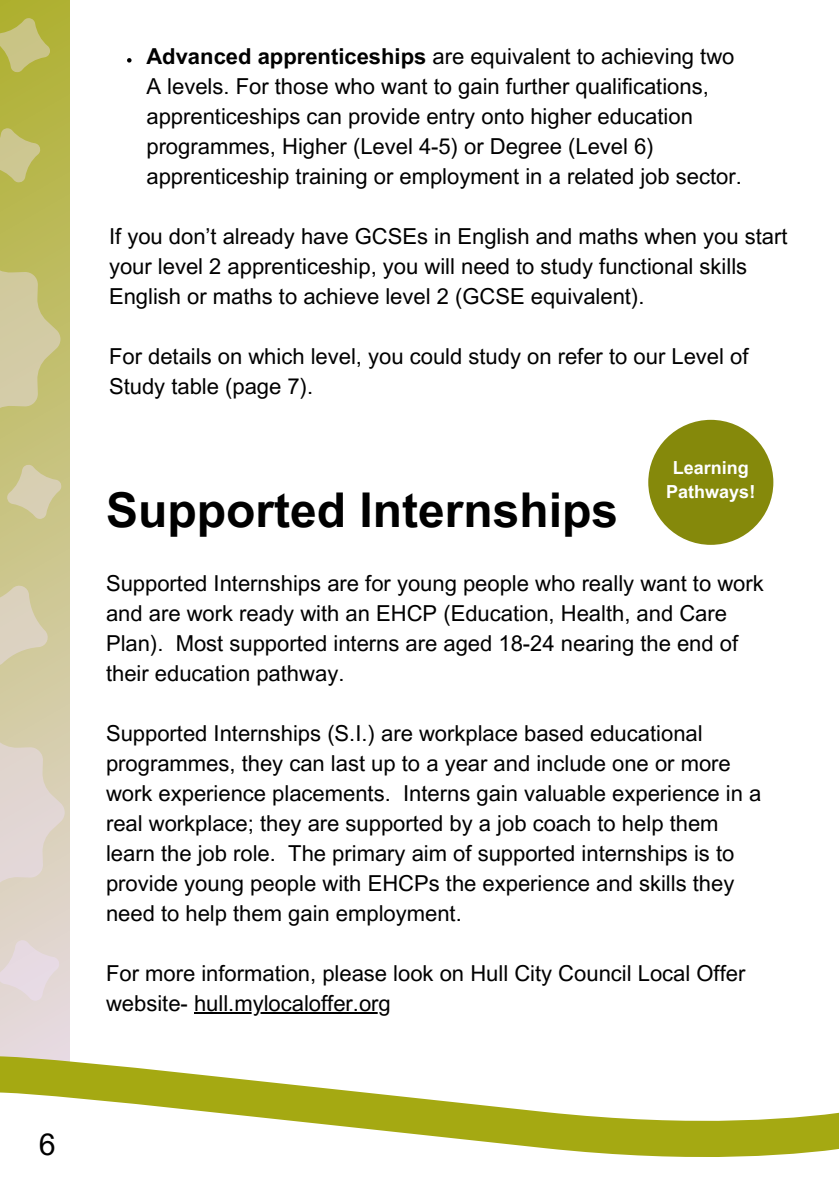
<style>
.page{position:relative;width:839px;height:1191px;background:#fff}
.page>*{position:absolute;margin:0;border:0;box-sizing:border-box;transform-origin:0 0}
.t1{font:700 48px "Arial MT Pro";color:#000}
.t2{font:30.2px "Arial MT Pro";color:#000}
.t3{font:22px/30px "Arial MT Pro";color:#000}
.t4{font:700 18px/24px "Arial MT Pro";color:#fff;text-align:center}
.s1{font-weight:700}
</style>
<div class="page">
<svg style="left:0;top:0;width:70px;height:1056px;background:#c9c384"></svg>
<svg style="left:0;top:1056px;width:360px;height:36px;fill:#a5a912"></svg>
<svg style="left:0;top:1092px;width:838px;height:65px"></svg>
<svg style="left:0;top:249px;width:60px;height:180px;background:#cac488"></svg>
<svg style="left:0;top:726px;width:65px;height:173px;background:#ddd3c7"></svg>
<svg style="left:7px;top:464px;width:55px;height:55px;background:#d0c99c"></svg>
<svg style="left:0;top:585px;width:48px;height:82px;background:#d6ceb0"></svg>
<svg style="left:0;top:940px;width:60px;height:61px;background:#e4d8db"></svg>
<svg style="left:0;top:128px;width:41px;height:55px;background:#c4c075"></svg>
<svg style="left:0;top:18px;width:50px;height:55px;background:#bebc64"></svg>
<hr style="left:194px;top:1013px;width:197px;height:1px;background:#000">
<svg style="left:127px;top:58px;width:4px;height:5px"></svg>
<div style="left:648px;top:420px;width:125px;height:125px;background:#85890b;border-radius:50%"></div>
<p class="t2" style="left:39px;top:1133px;width:18px">6</p>
<h2 class="t3" style="left:146px;top:44px;width:597px"><span class="s1">Advanced apprenticeships</span> are equivalent to achieving two A levels. For those who want to gain further qualifications, apprenticeships can provide entry onto higher education programmes, Higher (Level 4-5) or Degree (Level 6) apprenticeship training or employment in a related job sector.</h2>
<h2 class="t3" style="left:109px;top:224px;width:680px">If you don’t already have GCSEs in English and maths when you start your level 2 apprenticeship, you will need to study functional skills<br>English or maths to achieve level 2 (GCSE equivalent).</h2>
<h2 class="t3" style="left:109px;top:344px;width:641px">For details on which level, you could study on refer to our Level of<br>Study table (page 7).</h2>
<h1 class="t1" style="left:106px;top:492px;width:513px">Supported Internships</h1>
<p class="t4" style="left:666px;top:458px;width:91px">Learning<br>Pathways!</p>
<p class="t3" style="left:106px;top:571px;width:659px">Supported Internships are for young people who really want to work and are work ready with an EHCP (Education, Health, and Care Plan). Most supported interns are aged 18-24 nearing the end of their education pathway.</p>
<h2 class="t3" style="left:106px;top:721px;width:656px">Supported Internships (S.I.) are workplace based educational programmes, they can last up to a year and include one or more work experience placements. Interns gain valuable experience in a real workplace; they are supported by a job coach to help them learn the job role. The primary aim of supported internships is to provide young people with EHCPs the experience and skills they need to help them gain employment.</h2>
<h2 class="t3" style="left:106px;top:961px;width:640px">For more information, please look on Hull City Council Local Offer website- hull.mylocaloffer.org</h2>
</div>
